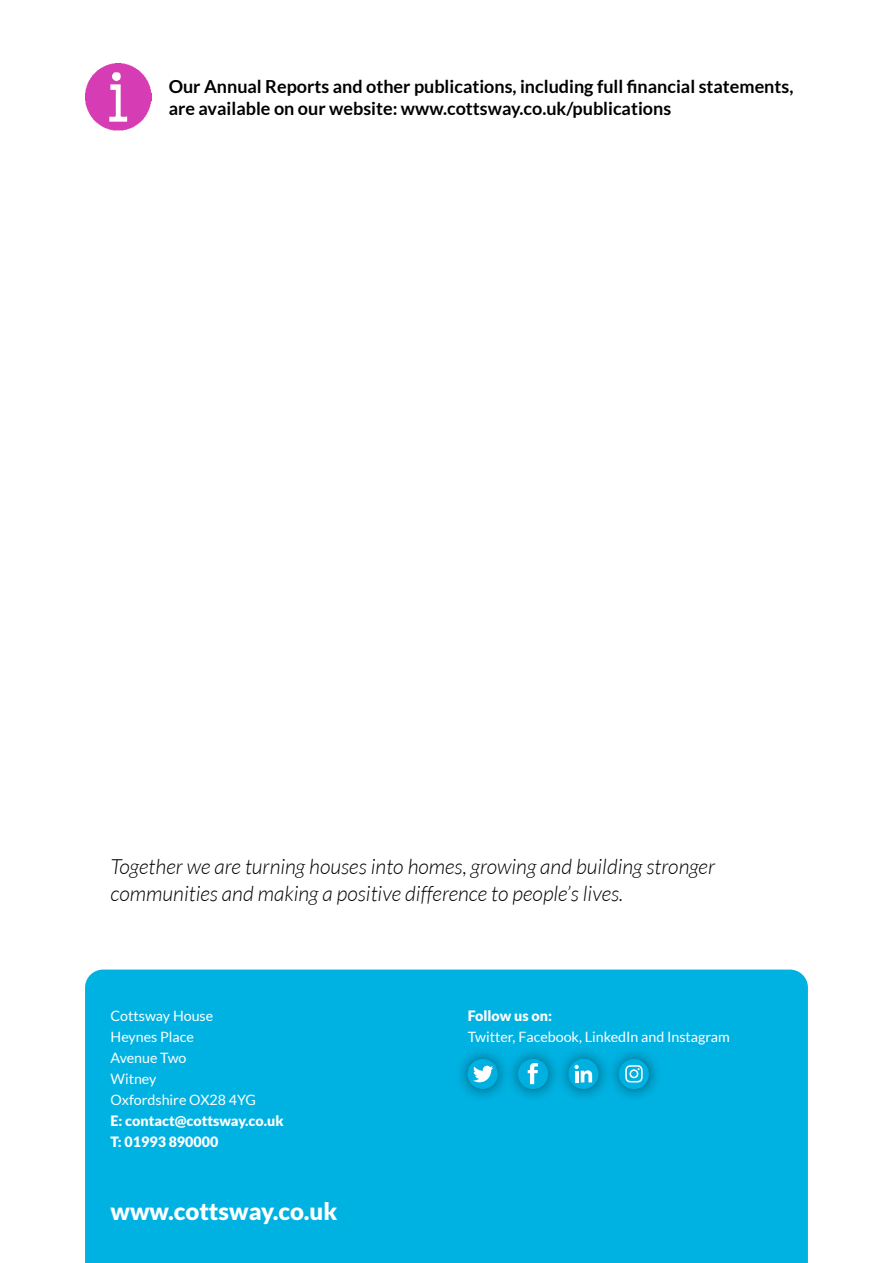
<style>
.page{position:relative;width:893px;height:1263px;background:#fff}
.page>*{position:absolute;margin:0;border:0;box-sizing:border-box;transform-origin:0 0}
.t1{font:900 24px "Lato";color:#fff}
.t2{font:italic 300 21px/27px "Lato";color:#000}
.t3{font:700 18px/21.6px "Lato";color:#000}
.t4{font:14.25px/21px "Lato";color:#fff}
.t5{font:900 14.25px/21px "Lato";color:#fff}
</style>
<div class="page">
<div style="left:85px;top:969px;width:723px;height:294px;background:#00b2e2"></div>
<div style="left:455px;top:1046px;width:208px;height:58px;background:#000;opacity:.5"></div>
<div style="left:468px;top:1059px;width:30px;height:30px;background:#00b0e0;border-radius:50%"></div>
<div style="left:518px;top:1059px;width:30px;height:30px;background:#00b0e0;border-radius:50%"></div>
<div style="left:568px;top:1059px;width:30px;height:30px;background:#00b0e0;border-radius:50%"></div>
<svg style="left:473px;top:1066px;width:20px;height:16px"></svg>
<svg style="left:528px;top:1063px;width:10px;height:21px"></svg>
<svg style="left:574px;top:1065px;width:18px;height:17px"></svg>
<div style="left:619px;top:1059px;width:30px;height:30px;background:#00b0e0;border-radius:50%"></div>
<svg style="left:625px;top:1065px;width:18px;height:17px"></svg>
<img style="left:85px;top:64px;width:66px;height:66px">
<p class="t3" style="left:169px;top:76px;width:626px">Our Annual Reports and other publications, including full financial statements, are available on our website: www.cottsway.co.uk/publications</p>
<p class="t2" style="left:111px;top:853px;width:606px">Together we are turning houses into homes, growing and building stronger communities and making a positive difference to people’s lives.</p>
<p class="t4" style="left:111px;top:1006px;width:147px">Cottsway House<br>Heynes Place<br>Avenue Two<br>Witney<br>Oxfordshire OX28 4YG</p>
<p class="t5" style="left:111px;top:1110px;width:175px">E: contact@cottsway.co.uk<br>T: 01993 890000</p>
<h1 class="t1" style="left:111px;top:1197px;width:228px">www.cottsway.co.uk</h1>
<p class="t5" style="left:468px;top:1005px;width:86px">Follow us on:</p>
<p class="t4" style="left:468px;top:1027px;width:264px">Twitter, Facebook, LinkedIn and Instagram</p>
</div>
